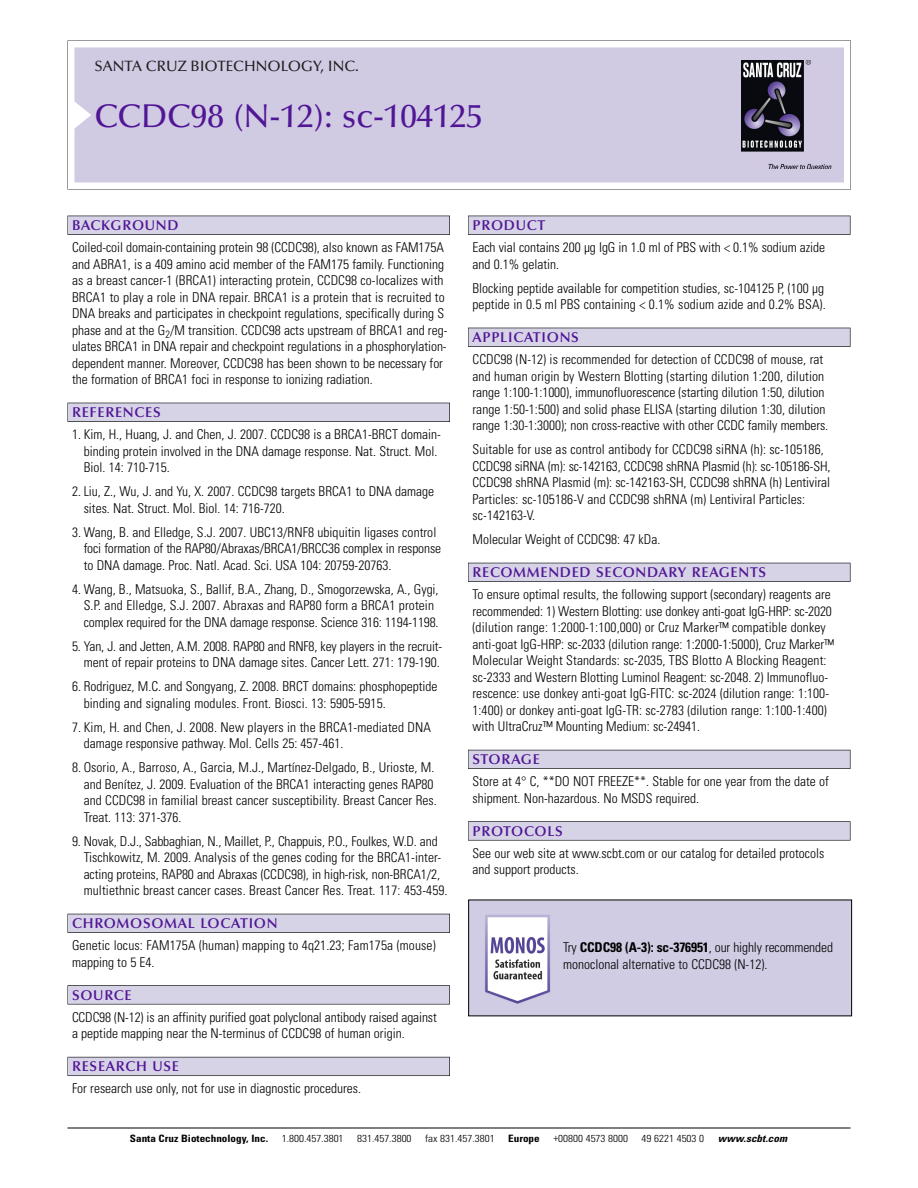
<style>
.page{position:relative;width:918px;height:1188px;background:#fff}
.page>*{position:absolute;margin:0;border:0;box-sizing:border-box;transform-origin:0 0}
.t1{font:500 33px "Optima";color:#511695}
.t2{font:500 15px "Optima";color:#231f20}
.t3{font:600 14.25px "Optima";letter-spacing:.05em;color:#511695}
.t4{font:300 condensed 13.5px/16.5px "Univers";color:#000}
.t5{font:300 condensed 10.2px "Univers";color:#000;scale:1.1 1}
.t6{font:700 condensed 10.2px "Univers";color:#000;scale:1.1 1}
.t7{font:italic 700 condensed 10.2px "Univers";letter-spacing:.005em;color:#000;scale:1.1 1}
.s1{font-weight:700}
</style>
<div class="page">
<svg style="left:68px;top:40px;width:783px;height:149px"></svg>
<div style="left:74px;top:47px;width:770px;height:135px;background:#d1cae3"></div>
<img style="left:741px;top:60px;width:90px;height:108px">
<div style="left:68px;top:216px;width:382px;height:19px;background:#525155"></div>
<div style="left:68px;top:216px;width:381px;height:18px;background:#d7d3e7"></div>
<div style="left:68px;top:403px;width:382px;height:19px;background:#515055"></div>
<div style="left:68px;top:403px;width:381px;height:18px;background:#d7d3e7"></div>
<div style="left:68px;top:914px;width:382px;height:19px;background:#525158"></div>
<div style="left:68px;top:914px;width:381px;height:18px;background:#d7d3e7"></div>
<div style="left:68px;top:985px;width:382px;height:19px;background:#575759"></div>
<div style="left:68px;top:986px;width:381px;height:18px;background:#d7d3e7"></div>
<div style="left:68px;top:1057px;width:382px;height:19px;background:#5b5a62"></div>
<div style="left:68px;top:1057px;width:381px;height:18px;background:#d7d3e7"></div>
<div style="left:468px;top:216px;width:382px;height:19px;background:#525155"></div>
<div style="left:468px;top:216px;width:382px;height:18px;background:#d7d3e7"></div>
<div style="left:468px;top:328px;width:382px;height:19px;background:#515055"></div>
<div style="left:468px;top:328px;width:382px;height:18px;background:#d7d3e7"></div>
<div style="left:468px;top:563px;width:382px;height:19px;background:#525158"></div>
<div style="left:468px;top:563px;width:382px;height:18px;background:#d7d3e7"></div>
<div style="left:468px;top:750px;width:382px;height:19px;background:#54535a"></div>
<div style="left:468px;top:750px;width:382px;height:18px;background:#d7d3e7"></div>
<svg style="left:468px;top:821px;width:382px;height:20px"></svg>
<div style="left:468px;top:822px;width:382px;height:18px;background:#d7d3e7"></div>
<hr style="left:68px;top:1128px;width:782px;height:1px;background:#000">
<img style="left:470px;top:902px;width:380px;height:112px">
<p class="t2" style="left:94px;top:61px;width:266px">SANTA CRUZ BIOTECHNOLOGY, INC.</p>
<h1 class="t1" style="left:94px;top:103px;width:390px">CCDC98 (N-12): sc-104125</h1>
<p class="t3" style="left:72px;top:219px;width:108px">BACKGROUND</p>
<p class="t4" style="left:72px;top:240px;width:377px">Coiled-coil domain-containing protein 98 (CCDC98), also known as FAM175A and ABRA1, is a 409 amino acid member of the FAM175 family. Functioning as a breast cancer-1 (BRCA1) interacting protein, CCDC98 co-localizes with BRCA1 to play a role in DNA repair. BRCA1 is a protein that is recruited to DNA breaks and participates in checkpoint regulations, specifically during S phase and at the G<sub>2</sub>/M transition. CCDC98 acts upstream of BRCA1 and reg&shy;ulates BRCA1 in DNA repair and checkpoint regulations in a phosphorylation&shy;dependent manner. Moreover, CCDC98 has been shown to be necessary for the formation of BRCA1 foci in response to ionizing radiation.</p>
<p class="t3" style="left:72px;top:407px;width:90px">REFERENCES</p>
<p class="t4" style="left:84px;top:427px;width:359px;text-indent:-12px">1. Kim, H., Huang, J. and Chen, J. 2007. CCDC98 is a BRCA1-BRCT domain&shy;binding protein involved in the DNA damage response. Nat. Struct. Mol.<br>Biol. 14: 710-715.</p>
<p class="t4" style="left:84px;top:484px;width:352px;text-indent:-12px">2. Liu, Z., Wu, J. and Yu, X. 2007. CCDC98 targets BRCA1 to DNA damage sites. Nat. Struct. Mol. Biol. 14: 716-720.</p>
<p class="t4" style="left:84px;top:525px;width:359px;text-indent:-12px">3. Wang, B. and Elledge, S.J. 2007. UBC13/RNF8 ubiquitin ligases control foci formation of the RAP80/Abraxas/BRCA1/BRCC36 complex in response to DNA damage. Proc. Natl. Acad. Sci. USA 104: 20759-20763.</p>
<p class="t4" style="left:84px;top:582px;width:356px;text-indent:-12px">4. Wang, B., Matsuoka, S., Ballif, B.A., Zhang, D., Smogorzewska, A., Gygi,<br>S.P. and Elledge, S.J. 2007. Abraxas and RAP80 form a BRCA1 protein complex required for the DNA damage response. Science 316: 1194-1198.</p>
<p class="t4" style="left:72px;top:639px;width:372px;text-align:right">5. Yan, J. and Jetten, A.M. 2008. RAP80 and RNF8, key players in the recruit&shy;ment of repair proteins to DNA damage sites. Cancer Lett. 271: 179-190.</p>
<p class="t4" style="left:84px;top:679px;width:355px;text-indent:-12px">6. Rodriguez, M.C. and Songyang, Z. 2008. BRCT domains: phosphopeptide binding and signaling modules. Front. Biosci. 13: 5905-5915.</p>
<p class="t4" style="left:84px;top:720px;width:349px;text-indent:-12px">7. Kim, H. and Chen, J. 2008. New players in the BRCA1-mediated DNA damage responsive pathway. Mol. Cells 25: 457-461.</p>
<p class="t4" style="left:84px;top:760px;width:355px;text-indent:-12px">8. Osorio, A., Barroso, A., Garcia, M.J., Martínez-Delgado, B., Urioste, M. and Benítez, J. 2009. Evaluation of the BRCA1 interacting genes RAP80 and CCDC98 in familial breast cancer susceptibility. Breast Cancer Res.<br>Treat. 113: 371-376.</p>
<p class="t4" style="left:84px;top:834px;width:365px;text-indent:-12px">9. Novak, D.J., Sabbaghian, N., Maillet, P., Chappuis, P.O., Foulkes, W.D. and Tischkowitz, M. 2009. Analysis of the genes coding for the BRCA1-inter&shy;acting proteins, RAP80 and Abraxas (CCDC98), in high-risk, non-BRCA1/2, multiethnic breast cancer cases. Breast Cancer Res. Treat. 117: 453-459.</p>
<p class="t3" style="left:72px;top:918px;width:207px">CHROMOSOMAL LOCATION</p>
<p class="t4" style="left:72px;top:938px;width:365px">Genetic locus: FAM175A (human) mapping to 4q21.23; Fam175a (mouse) mapping to 5 E4.</p>
<p class="t3" style="left:72px;top:989px;width:61px">SOURCE</p>
<p class="t4" style="left:72px;top:1010px;width:366px">CCDC98 (N-12) is an affinity purified goat polyclonal antibody raised against a peptide mapping near the N-terminus of CCDC98 of human origin.</p>
<p class="t3" style="left:72px;top:1061px;width:109px">RESEARCH USE</p>
<p class="t4" style="left:72px;top:1081px;width:290px">For research use only, not for use in diagnostic procedures.</p>
<p class="t3" style="left:473px;top:219px;width:74px">PRODUCT</p>
<p class="t4" style="left:473px;top:240px;width:354px">Each vial contains 200 µg IgG in 1.0 ml of PBS with &lt; 0.1% sodium azide and 0.1% gelatin.</p>
<p class="t4" style="left:473px;top:281px;width:355px">Blocking peptide available for competition studies, sc-104125 P, (100 µg peptide in 0.5 ml PBS containing &lt; 0.1% sodium azide and 0.2% BSA).</p>
<p class="t3" style="left:473px;top:332px;width:108px">APPLICATIONS</p>
<p class="t4" style="left:473px;top:352px;width:357px">CCDC98 (N-12) is recommended for detection of CCDC98 of mouse, rat and human origin by Western Blotting (starting dilution 1:200, dilution range 1:100-1:1000), immunofluorescence (starting dilution 1:50, dilution range 1:50-1:500) and solid phase ELISA (starting dilution 1:30, dilution range 1:30-1:3000); non cross-reactive with other CCDC family members.</p>
<p class="t4" style="left:473px;top:442px;width:359px">Suitable for use as control antibody for CCDC98 siRNA (h): sc-105186, CCDC98 siRNA (m): sc-142163, CCDC98 shRNA Plasmid (h): sc-105186-SH, CCDC98 shRNA Plasmid (m): sc-142163-SH, CCDC98 shRNA (h) Lentiviral Particles: sc-105186-V and CCDC98 shRNA (m) Lentiviral Particles: sc-142163-V.</p>
<p class="t4" style="left:473px;top:532px;width:189px">Molecular Weight of CCDC98: 47 kDa.</p>
<p class="t3" style="left:473px;top:567px;width:295px">RECOMMENDED SECONDARY REAGENTS</p>
<p class="t4" style="left:473px;top:587px;width:363px">To ensure optimal results, the following support (secondary) reagents are recommended: 1) Western Blotting: use donkey anti-goat IgG-HRP: sc-2020 (dilution range: 1:2000-1:100,000) or Cruz Marker™ compatible donkey anti-goat IgG-HRP: sc-2033 (dilution range: 1:2000-1:5000), Cruz Marker™ Molecular Weight Standards: sc-2035, TBS Blotto A Blocking Reagent: sc-2333 and Western Blotting Luminol Reagent: sc-2048. 2) Immunofluo&shy;rescence: use donkey anti-goat IgG-FITC: sc-2024 (dilution range: 1:100- 1:400) or donkey anti-goat IgG-TR: sc-2783 (dilution range: 1:100-1:400) with UltraCruz™ Mounting Medium: sc-24941.</p>
<p class="t3" style="left:473px;top:754px;width:69px">STORAGE</p>
<p class="t4" style="left:473px;top:774px;width:358px">Store at 4° C, **DO NOT FREEZE**. Stable for one year from the date of shipment. Non-hazardous. No MSDS required.</p>
<p class="t3" style="left:473px;top:825px;width:92px">PROTOCOLS</p>
<p class="t4" style="left:473px;top:846px;width:353px">See our web site at www.scbt.com or our catalog for detailed protocols and support products.</p>
<p class="t4" style="left:563px;top:941px;width:271px">Try <span class="s1">CCDC98 (A-3): sc-376951</span>, our highly recommended monoclonal alternative to CCDC98 (N-12).</p>
<p class="t6" style="left:130px;top:1135px;width:127px">Santa Cruz Biotechnology, Inc.</p>
<p class="t5" style="left:282px;top:1135px;width:58px">1.800.457.3801</p>
<p class="t5" style="left:357px;top:1135px;width:51px">831.457.3800</p>
<p class="t5" style="left:425px;top:1135px;width:65px">fax 831.457.3801</p>
<p class="t6" style="left:508px;top:1135px;width:30px">Europe</p>
<p class="t5" style="left:553px;top:1135px;width:69px">+00800 4573 8000</p>
<p class="t5" style="left:642px;top:1135px;width:58px">49 6221 4503 0</p>
<p class="t7" style="left:718px;top:1135px;width:64px">www.scbt.com</p>
</div>
